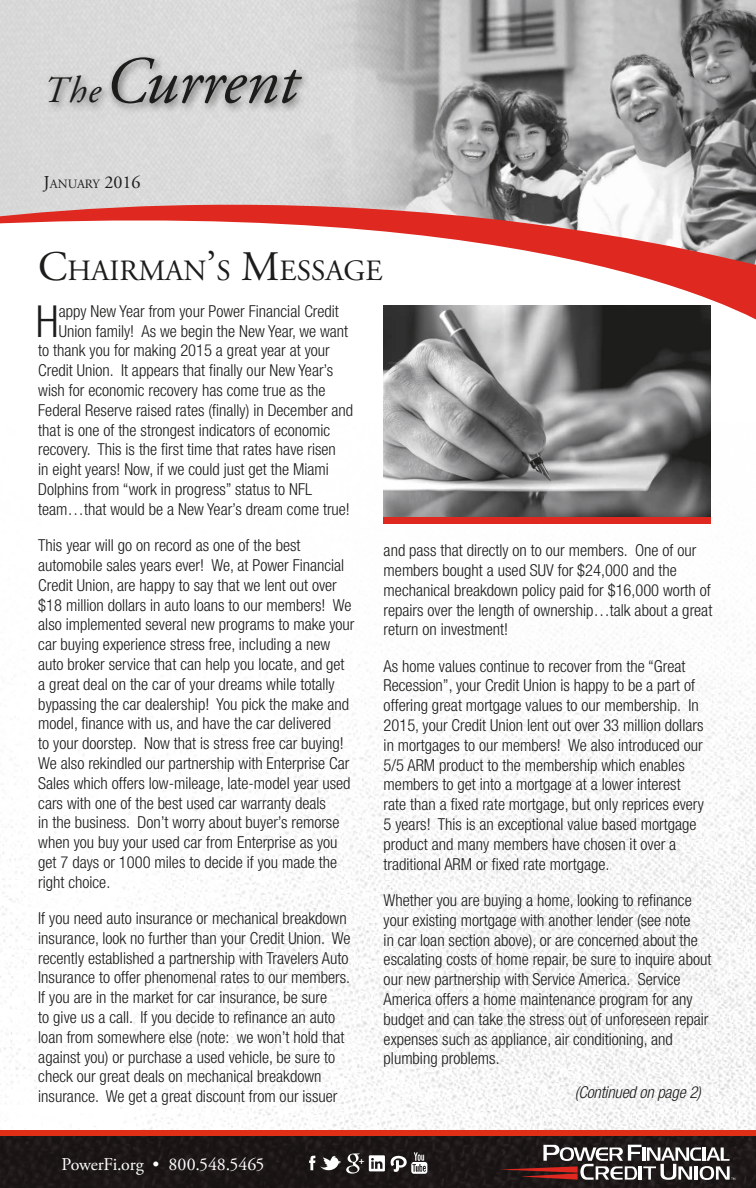
<style>
.page{position:relative;width:756px;height:1188px;background:#fff}
.page>*{position:absolute;margin:0;border:0;box-sizing:border-box;transform-origin:0 0}
.t1{font:italic 66.6px "Adobe Garamond";color:#1c1c1a}
.t2{font:300 condensed 44.25px "Helvetica Neue";color:#1c1c1a}
.t3{font:29.4px "Adobe Garamond";color:#1c1c1a}
.t4{font:18px "Adobe Garamond Pro";letter-spacing:-.005em;color:#fff}
.t5{font:300 condensed 16.5px/19.8px "Helvetica Neue";color:#1c1c1a}
.t6{font:italic 300 condensed 16.5px "Helvetica Neue";letter-spacing:-.01em;color:#1c1c1a}
.t7{font:12.75px "Adobe Garamond";color:#1c1c1a}
.t8{font:700 12px "Adobe Garamond Pro";color:#fff}
.s1{font-size:37.2px}
.s2{font-size:18.15px}
.s3{font-size:42px}
</style>
<div class="page">
<img style="left:0;top:422px;width:756px;height:708px">
<div style="left:0;top:1130px;width:756px;height:17px;background:#df2f16"></div>
<div style="left:0;top:1136px;width:756px;height:52px;background:#1c1716"></div>
<img style="left:237px;top:0;width:519px;height:154px">
<svg style="left:0;top:154px;width:756px;height:178px"></svg>
<div style="left:45px;top:53px;width:268px;height:62px;background:#1c1c1a;opacity:.6"></div>
<svg style="left:369px;top:1152px;width:58px;height:22px"></svg>
<svg style="left:309px;top:1153px;width:51px;height:21px"></svg>
<svg style="left:499px;top:1145px;width:236px;height:35px"></svg>
<img style="left:384px;top:306px;width:327px;height:212px">
<div style="left:384px;top:518px;width:327px;height:6px;background:#df281f"></div>
<h1 class="t1" style="left:44px;top:46px;width:255px"><span class="s1">The</span> Current</h1>
<p class="t7" style="left:44px;top:177px;width:99px"><span class="s2">J</span>ANUARY <span class="s2">2016</span></p>
<h3 class="t3" style="left:38px;top:255px;width:346px"><span class="s3">C</span>HAIRMAN<span class="s3">’</span>S <span class="s3">M</span>ESSAGE</h3>
<h2 class="t2" style="left:36px;top:296px;width:24px">H</h2>
<p class="t5" style="left:59px;top:301px;width:282px">appy New Year from your Power Financial Credit</p>
<p class="t5" style="left:59px;top:321px;width:291px">Union family! As we begin the New Year, we want</p>
<p class="t5" style="left:38px;top:341px;width:293px">to thank you for making 2015 a great year at your</p>
<p class="t5" style="left:38px;top:360px;width:296px">Credit Union. It appears that finally our New Year’s</p>
<p class="t5" style="left:38px;top:380px;width:289px">wish for economic recovery has come true as the</p>
<p class="t5" style="left:38px;top:400px;width:316px">Federal Reserve raised rates (finally) in December and</p>
<p class="t5" style="left:38px;top:420px;width:294px">that is one of the strongest indicators of economic</p>
<p class="t5" style="left:38px;top:440px;width:299px">recovery. This is the first time that rates have risen</p>
<p class="t5" style="left:38px;top:459px;width:292px">in eight years! Now, if we could just get the Miami</p>
<p class="t5" style="left:38px;top:479px;width:275px">Dolphins from “work in progress” status to NFL</p>
<p class="t5" style="left:38px;top:499px;width:313px">team…that would be a New Year’s dream come true!</p>
<p class="t5" style="left:38px;top:535px;width:318px">This year will go on record as one of the best automobile sales years ever! We, at Power Financial Credit Union, are happy to say that we lent out over $18 million dollars in auto loans to our members! We also implemented several new programs to make your car buying experience stress free, including a new auto broker service that can help you locate, and get a great deal on the car of your dreams while totally bypassing the car dealership! You pick the make and model, finance with us, and have the car delivered<br>to your doorstep. Now that is stress free car buying!<br>We also rekindled our partnership with Enterprise Car Sales which offers low-mileage, late-model year used cars with one of the best used car warranty deals<br>in the business. Don’t worry about buyer’s remorse when you buy your used car from Enterprise as you get 7 days or 1000 miles to decide if you made the right choice.</p>
<p class="t5" style="left:38px;top:908px;width:314px">If you need auto insurance or mechanical breakdown insurance, look no further than your Credit Union. We recently established a partnership with Travelers Auto Insurance to offer phenomenal rates to our members.<br>If you are in the market for car insurance, be sure<br>to give us a call. If you decide to refinance an auto loan from somewhere else (note: we won’t hold that against you) or purchase a used vehicle, be sure to check our great deals on mechanical breakdown insurance. We get a great discount from our issuer</p>
<p class="t5" style="left:384px;top:540px;width:330px">and pass that directly on to our members. One of our members bought a used SUV for $24,000 and the mechanical breakdown policy paid for $16,000 worth of repairs over the length of ownership…talk about a great return on investment!</p>
<p class="t5" style="left:384px;top:656px;width:322px">As home values continue to recover from the “Great Recession”, your Credit Union is happy to be a part of offering great mortgage values to our membership. In 2015, your Credit Union lent out over 33 million dollars in mortgages to our members! We also introduced our 5/5 ARM product to the membership which enables members to get into a mortgage at a lower interest rate than a fixed rate mortgage, but only reprices every 5 years! This is an exceptional value based mortgage product and many members have chosen it over a traditional ARM or fixed rate mortgage.</p>
<p class="t5" style="left:384px;top:890px;width:329px">Whether you are buying a home, looking to refinance your existing mortgage with another lender (see note<br>in car loan section above), or are concerned about the escalating costs of home repair, be sure to inquire about our new partnership with Service America. Service America offers a home maintenance program for any budget and can take the stress out of unforeseen repair expenses such as appliance, air conditioning, and plumbing problems.</p>
<p class="t6" style="left:575px;top:1082px;width:127px">(Continued on page 2)</p>
<p class="t4" style="left:62px;top:1153px;width:204px">PowerFi.org • 800.548.5465</p>
<p class="t8" style="left:359px;top:1154px;width:8px">+</p>
</div>
